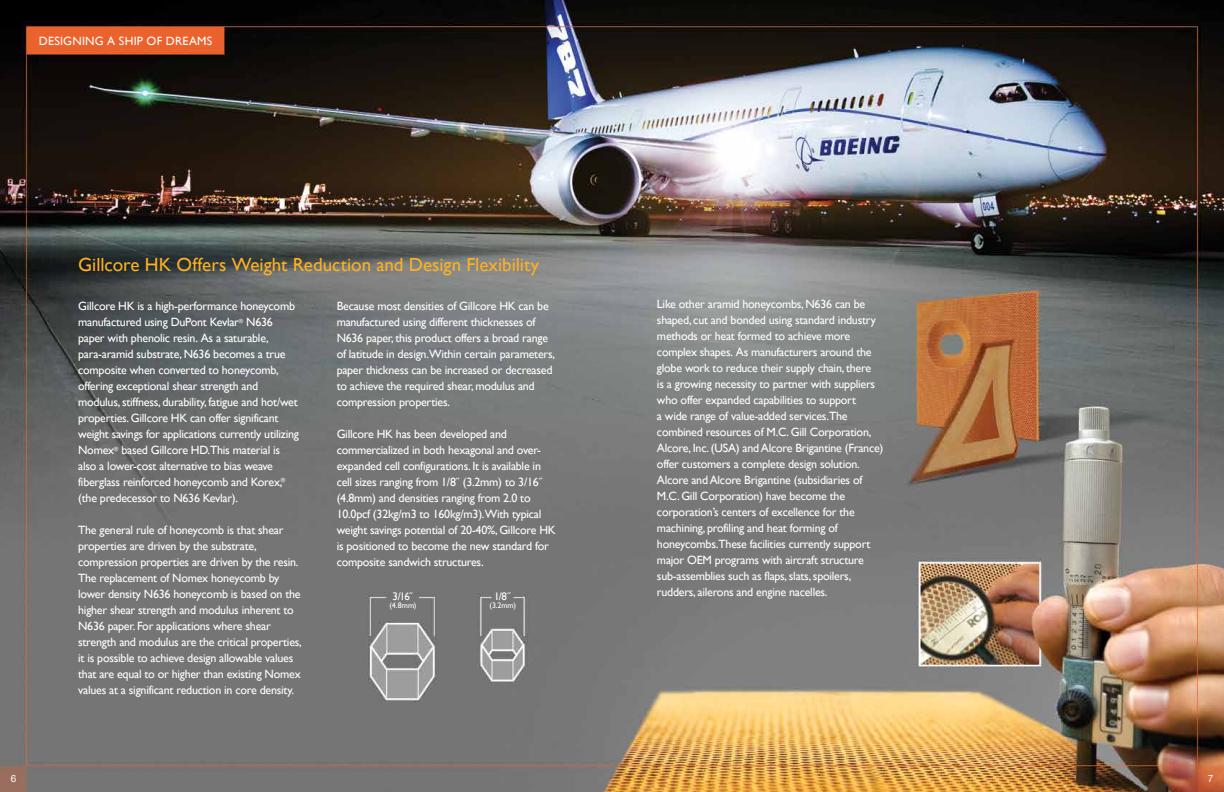
<style>
.page{position:relative;width:1224px;height:792px;background:#fff}
.page>*{position:absolute;margin:0;border:0;box-sizing:border-box;transform-origin:0 0}
.t1{font:19px "Gill Sans";color:#fcb122}
.t2{font:12px/16px "Gill Sans";letter-spacing:-.02em;color:#fff}
.t3{font:12px "Gill Sans";letter-spacing:.02em;color:#fff}
.t4{font:11px "Gill Sans";color:#fff}
.t5{font:10px "Helvetica Neue";color:#fff}
.t6{font:8px "Gill Sans";color:#fff}
</style>
<div class="page">
<img style="left:0;top:0;width:1224px;height:792px">
<p class="t3" style="left:39px;top:34px;width:175px">DESIGNING A SHIP OF DREAMS</p>
<h1 class="t1" style="left:78px;top:254px;width:462px">Gillcore HK Offers Weight Reduction and Design Flexibility</h1>
<p class="t2" style="left:78px;top:298px;width:222px">Gillcore HK is a high-performance honeycomb manufactured using DuPont Kevlar<sup>®</sup> N636 paper with phenolic resin. As a saturable, para-aramid substrate, N636 becomes a true composite when converted to honeycomb, offering exceptional shear strength and modulus, stiffness, durability, fatigue and hot/wet properties. Gillcore HK can offer significant weight savings for applications currently utilizing Nomex<sup>®</sup> based Gillcore HD.This material is also a lower-cost alternative to bias weave fiberglass reinforced honeycomb and Korex,<sup>® </sup>(the predecessor to N636 Kevlar).</p>
<p class="t2" style="left:78px;top:522px;width:225px">The general rule of honeycomb is that shear properties are driven by the substrate, compression properties are driven by the resin.<br>The replacement of Nomex honeycomb by lower density N636 honeycomb is based on the higher shear strength and modulus inherent to N636 paper. For applications where shear strength and modulus are the critical properties, it is possible to achieve design allowable values that are equal to or higher than existing Nomex values at a significant reduction in core density.</p>
<p class="t2" style="left:337px;top:298px;width:220px">Because most densities of Gillcore HK can be manufactured using different thicknesses of N636 paper, this product offers a broad range of latitude in design.Within certain parameters, paper thickness can be increased or decreased to achieve the required shear, modulus and compression properties.</p>
<p class="t2" style="left:337px;top:426px;width:221px">Gillcore HK has been developed and commercialized in both hexagonal and over&shy;expanded cell configurations. It is available in cell sizes ranging from 1/8˝ (3.2mm) to 3/16˝ (4.8mm) and densities ranging from 2.0 to 10.0pcf (32kg/m3 to 160kg/m3).With typical weight savings potential of 20-40%, Gillcore HK is positioned to become the new standard for composite sandwich structures.</p>
<p class="t4" style="left:393px;top:590px;width:28px">3/16 ̋</p>
<p class="t6" style="left:390px;top:601px;width:28px">(4.8mm)</p>
<p class="t4" style="left:494px;top:590px;width:24px">1/8 ̋</p>
<p class="t6" style="left:490px;top:601px;width:28px">(3.2mm)</p>
<p class="t2" style="left:657px;top:296px;width:228px">Like other aramid honeycombs, N636 can be shaped, cut and bonded using standard industry methods or heat formed to achieve more complex shapes. As manufacturers around the globe work to reduce their supply chain, there<br>is a growing necessity to partner with suppliers who offer expanded capabilities to support<br>a wide range of value-added services.The combined resources of M.C. Gill Corporation, Alcore, Inc. (USA) and Alcore Brigantine (France) offer customers a complete design solution.<br>Alcore and Alcore Brigantine (subsidiaries of M.C. Gill Corporation) have become the corporation’s centers of excellence for the machining, profiling and heat forming of honeycombs.These facilities currently support major OEM programs with aircraft structure sub-assemblies such as flaps, slats, spoilers, rudders, ailerons and engine nacelles.</p>
<p class="t5" style="left:11px;top:773px;width:7px">6</p>
<p class="t5" style="left:1208px;top:773px;width:7px">7</p>
</div>
